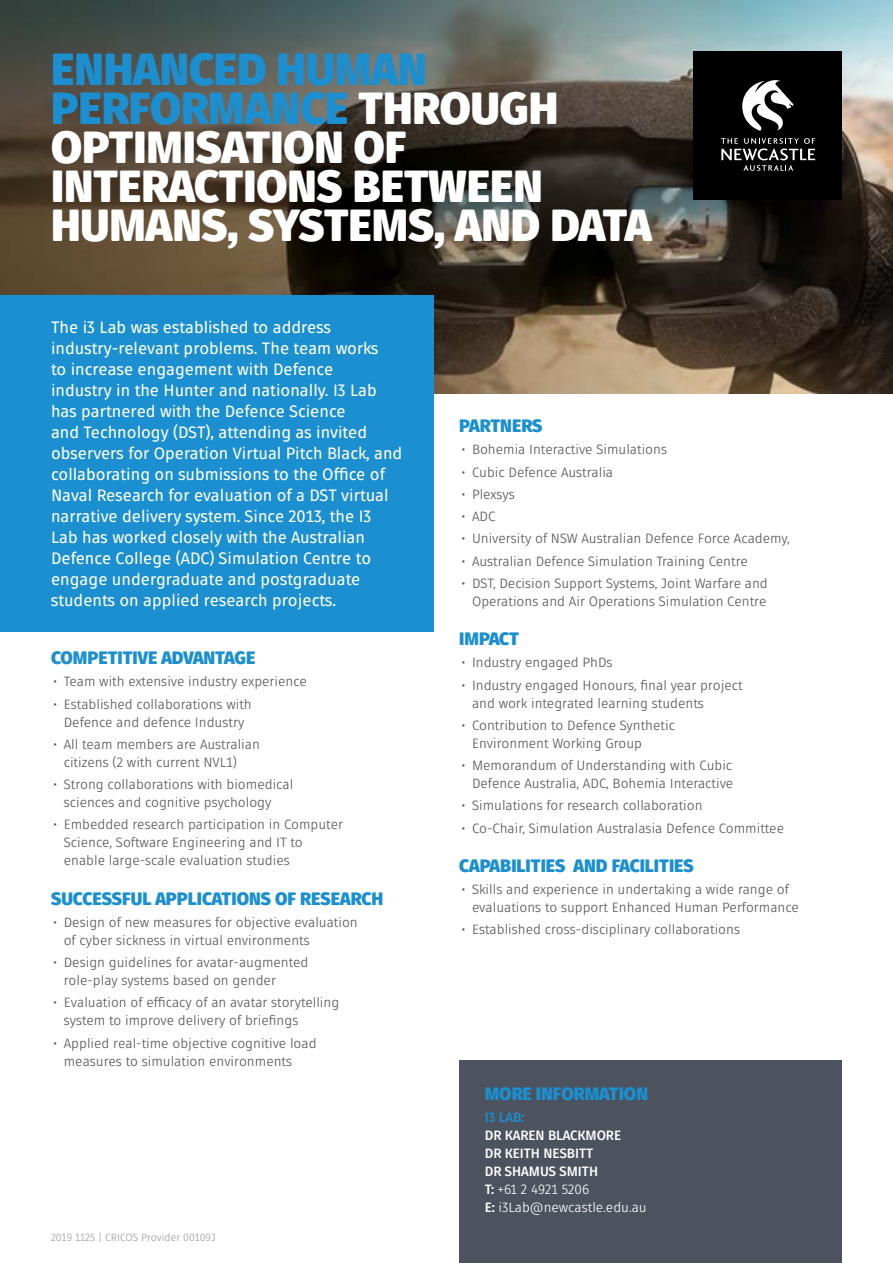
<style>
.page{position:relative;width:893px;height:1263px;background:#fff}
.page>*{position:absolute;margin:0;border:0;box-sizing:border-box;transform-origin:0 0}
.t1{font:900 45px/39px "Fuse V.2 Display";color:#fff}
.t2{font:900 18px "Fuse V.2 Display";color:#1b8fcf}
.t3{font:16.5px/21px "Fuse V.2 Display";color:#fff}
.t4{font:13.5px/18px "Fuse V.2 Display";color:#575756}
.t5{font:700 13.5px/18px "Fuse V.2 Display";color:#fff}
.t6{font:700 13.5px "Fuse V.2 Display";color:#1b8fcf}
.t7{font:10.5px "Fuse V.2 Display";color:#9d9d9c}
.s1{color:#1b8fcf}
.s2{font-weight:400}
</style>
<div class="page">
<img style="left:0;top:0;width:893px;height:393px">
<div style="left:0;top:295px;width:434px;height:336px;background:#1b8fcf"></div>
<div style="left:693px;top:51px;width:149px;height:149px;background:#000"></div>
<svg style="left:721px;top:138px;width:94px;height:33px"></svg>
<svg style="left:742px;top:80px;width:51px;height:51px"></svg>
<div style="left:459px;top:1061px;width:383px;height:202px;background:#4c535e"></div>
<h1 class="t1" style="left:51px;top:49px;width:602px"><span class="s1">ENHANCED HUMAN<br>PERFORMANCE</span> THROUGH<br>OPTIMISATION OF<br>INTERACTIONS BETWEEN<br>HUMANS, SYSTEMS, AND DATA</h1>
<p class="t3" style="left:51px;top:317px;width:353px">The i3 Lab was established to address industry-relevant problems. The team works<br>to increase engagement with Defence<br>industry in the Hunter and nationally. I3 Lab has partnered with the Defence Science<br>and Technology (DST), attending as invited observers for Operation Virtual Pitch Black, and collaborating on submissions to the Office of Naval Research for evaluation of a DST virtual narrative delivery system. Since 2013, the I3<br>Lab has worked closely with the Australian Defence College (ADC) Simulation Centre to engage undergraduate and postgraduate students on applied research projects.</p>
<h2 class="t2" style="left:51px;top:645px;width:206px">COMPETITIVE ADVANTAGE</h2>
<p class="t4" style="left:53px;top:673px;width:255px">• Team with extensive industry experience</p>
<p class="t4" style="left:53px;top:695px;width:200px;text-align:center">• Established collaborations with<br>Defence and defence Industry</p>
<p class="t4" style="left:64px;top:735px;width:198px;text-indent:-11px">• All team members are Australian citizens (2 with current NVL1)</p>
<p class="t4" style="left:64px;top:775px;width:231px;text-indent:-11px">• Strong collaborations with biomedical sciences and cognitive psychology</p>
<p class="t4" style="left:64px;top:816px;width:281px;text-indent:-11px">• Embedded research participation in Computer<br>Science, Software Engineering and IT to enable large-scale evaluation studies</p>
<h2 class="t2" style="left:51px;top:886px;width:334px">SUCCESSFUL APPLICATIONS OF RESEARCH</h2>
<p class="t4" style="left:64px;top:913px;width:296px;text-indent:-11px">• Design of new measures for objective evaluation of cyber sickness in virtual environments</p>
<p class="t4" style="left:64px;top:953px;width:246px;text-indent:-11px">• Design guidelines for avatar-augmented role-play systems based on gender</p>
<p class="t4" style="left:64px;top:994px;width:277px;text-indent:-11px">• Evaluation of efficacy of an avatar storytelling system to improve delivery of briefings</p>
<p class="t4" style="left:64px;top:1034px;width:254px;text-indent:-11px">• Applied real-time objective cognitive load measures to simulation environments</p>
<p class="t7" style="left:51px;top:1231px;width:166px">2019 1125 | CRICOS Provider 00109J</p>
<h2 class="t2" style="left:459px;top:414px;width:85px">PARTNERS</h2>
<p class="t4" style="left:461px;top:441px;width:207px">• Bohemia Interactive Simulations</p>
<p class="t4" style="left:461px;top:463px;width:153px">• Cubic Defence Australia</p>
<p class="t4" style="left:461px;top:485px;width:55px">• Plexsys</p>
<p class="t4" style="left:461px;top:507px;width:35px">• ADC</p>
<p class="t4" style="left:461px;top:530px;width:330px">• University of NSW Australian Defence Force Academy,</p>
<p class="t4" style="left:461px;top:552px;width:288px">• Australian Defence Simulation Training Centre</p>
<p class="t4" style="left:461px;top:574px;width:308px;text-align:right">• DST, Decision Support Systems, Joint Warfare and<br>Operations and Air Operations Simulation Centre</p>
<h2 class="t2" style="left:459px;top:627px;width:61px">IMPACT</h2>
<p class="t4" style="left:461px;top:654px;width:153px">• Industry engaged PhDs</p>
<p class="t4" style="left:472px;top:676px;width:272px;text-indent:-11px">• Industry engaged Honours, final year project and work integrated learning students</p>
<p class="t4" style="left:472px;top:716px;width:204px;text-indent:-11px">• Contribution to Defence Synthetic<br>Environment Working Group</p>
<p class="t4" style="left:461px;top:756px;width:273px;text-align:right">• Memorandum of Understanding with Cubic<br>Defence Australia, ADC, Bohemia Interactive</p>
<p class="t4" style="left:461px;top:797px;width:243px">• Simulations for research collaboration</p>
<p class="t4" style="left:461px;top:819px;width:324px">• Co-Chair, Simulation Australasia Defence Committee</p>
<h2 class="t2" style="left:459px;top:853px;width:236px">CAPABILITIES AND FACILITIES</h2>
<p class="t4" style="left:472px;top:881px;width:328px;text-indent:-11px">• Skills and experience in undertaking a wide range of evaluations to support Enhanced Human Performance</p>
<p class="t4" style="left:461px;top:921px;width:280px">• Established cross-disciplinary collaborations</p>
<h2 class="t2" style="left:485px;top:1081px;width:165px">MORE INFORMATION</h2>
<p class="t6" style="left:485px;top:1109px;width:41px">I3 LAB:</p>
<p class="t5" style="left:485px;top:1126px;width:163px">DR KAREN BLACKMORE<br>DR KEITH NESBITT<br>DR SHAMUS SMITH<br>T: <span class="s2">+61 2 4921 5206<br></span>E: <span class="s2">i3Lab@newcastle.edu.au</span></p>
</div>
